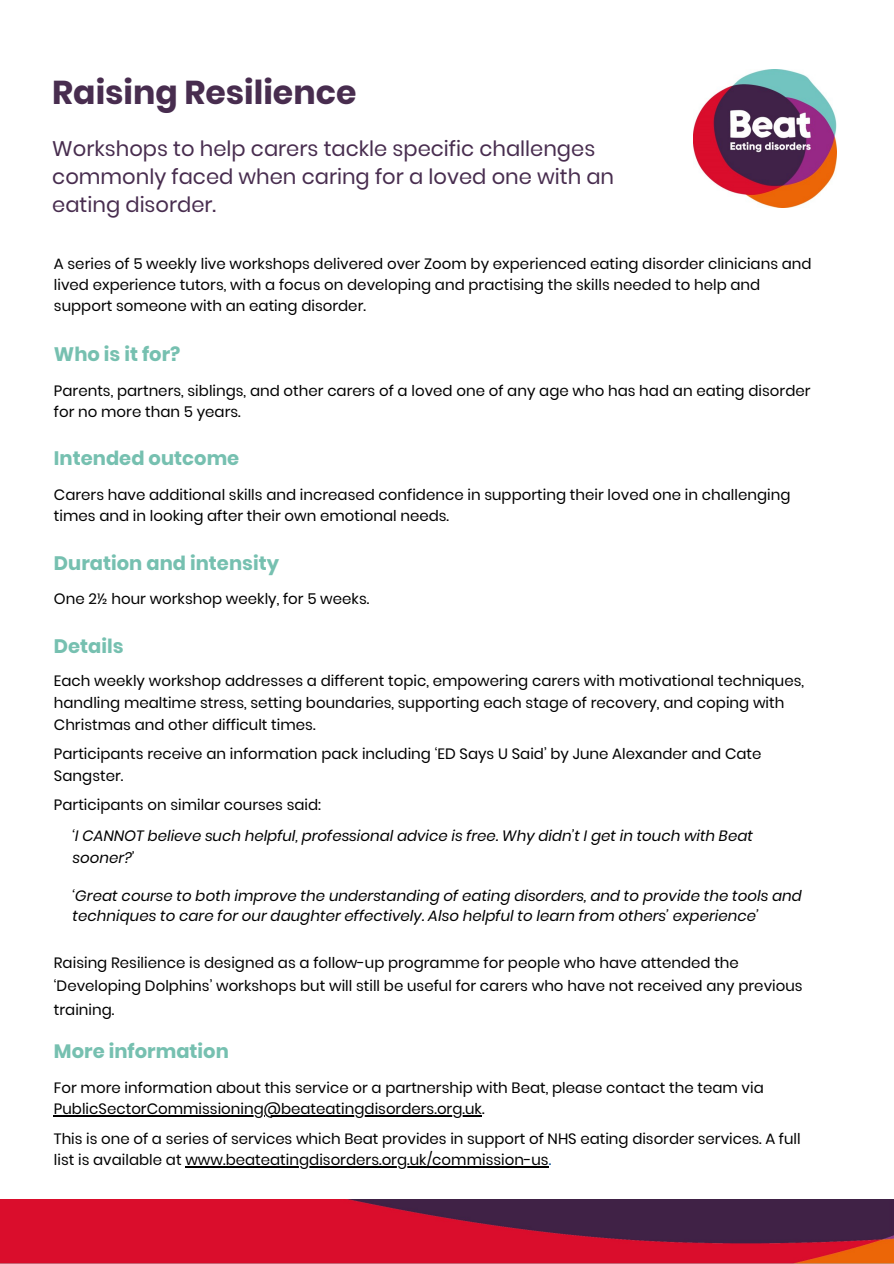
<style>
.page{position:relative;width:894px;height:1264px;background:#fff}
.page>*{position:absolute;margin:0;border:0;box-sizing:border-box;transform-origin:0 0}
.t1{font:700 33px "Poppins";color:#482d4f}
.t2{font:21px/28.2px "Poppins";color:#482d4f}
.t3{font:700 19.5px "Poppins";color:#76c0b0}
.t4{font:15px/21.5px "Poppins";color:#000}
.t5{font:italic 15px "Poppins";color:#000}
.s1{color:#085296}
</style>
<div class="page">
<img style="left:0;top:1199px;width:893px;height:64px">
<img style="left:693px;top:69px;width:142px;height:138px">
<hr style="left:54px;top:1115px;width:428px;height:1px;background:#000">
<hr style="left:185px;top:1166px;width:363px;height:1px;background:#000">
<p class="t1" style="left:52px;top:70px;width:305px">Raising Resilience</p>
<p class="t2" style="left:52px;top:134px;width:563px">Workshops to help carers tackle specific challenges commonly faced when caring for a loved one with an eating disorder.</p>
<p class="t4" style="left:54px;top:252px;width:759px">A series of 5 weekly live workshops delivered over Zoom by experienced eating disorder clinicians and lived experience tutors, with a focus on developing and practising the skills needed to help and support someone with an eating disorder.</p>
<p class="t3" style="left:54px;top:340px;width:128px">Who is it for?</p>
<p class="t4" style="left:54px;top:380px;width:758px">Parents, partners, siblings, and other carers of a loved one of any age who has had an eating disorder for no more than 5 years.</p>
<p class="t3" style="left:54px;top:444px;width:187px">Intended outcome</p>
<p class="t4" style="left:54px;top:484px;width:737px">Carers have additional skills and increased confidence in supporting their loved one in challenging times and in looking after their own emotional needs.</p>
<p class="t3" style="left:54px;top:549px;width:227px">Duration and intensity</p>
<p class="t4" style="left:54px;top:588px;width:317px">One 2½ hour workshop weekly, for 5 weeks.</p>
<p class="t3" style="left:54px;top:632px;width:71px">Details</p>
<p class="t4" style="left:54px;top:670px;width:751px">Each weekly workshop addresses a different topic, empowering carers with motivational techniques, handling mealtime stress, setting boundaries, supporting each stage of recovery, and coping with<br>Christmas and other difficult times.</p>
<p class="t4" style="left:54px;top:743px;width:709px">Participants receive an information pack including ‘ED Says U Said’ by June Alexander and Cate</p>
<p class="t4" style="left:54px;top:765px;width:71px">Sangster.</p>
<p class="t4" style="left:54px;top:794px;width:268px">Participants on similar courses said:</p>
<p class="t5" style="left:72px;top:824px;width:682px">‘I CANNOT believe such helpful, professional advice is free. Why didn’t I get in touch with Beat</p>
<p class="t5" style="left:73px;top:847px;width:63px">sooner?’</p>
<p class="t5" style="left:73px;top:885px;width:730px">‘Great course to both improve the understanding of eating disorders, and to provide the tools and</p>
<p class="t5" style="left:73px;top:904px;width:687px">techniques to care for our daughter effectively. Also helpful to learn from others’ experience’</p>
<p class="t4" style="left:54px;top:950px;width:750px;line-height:23.5px">Raising Resilience is designed as a follow-up programme for people who have attended the ‘Developing Dolphins’ workshops but will still be useful for carers who have not received any previous training.</p>
<p class="t3" style="left:54px;top:1037px;width:176px">More information</p>
<p class="t4" style="left:54px;top:1076px;width:711px">For more information about this service or a partnership with Beat, please contact the team via<br>PublicSectorCommissioning@beateatingdisorders.org.uk.</p>
<p class="t4" style="left:54px;top:1127px;width:748px">This is one of a series of services which Beat provides in support of NHS eating disorder services. A full</p>
<p class="t4" style="left:54px;top:1148px;width:498px">list is available at www.beateatingdisorders.org.uk/commission-us<span class="s1">.</span></p>
</div>
